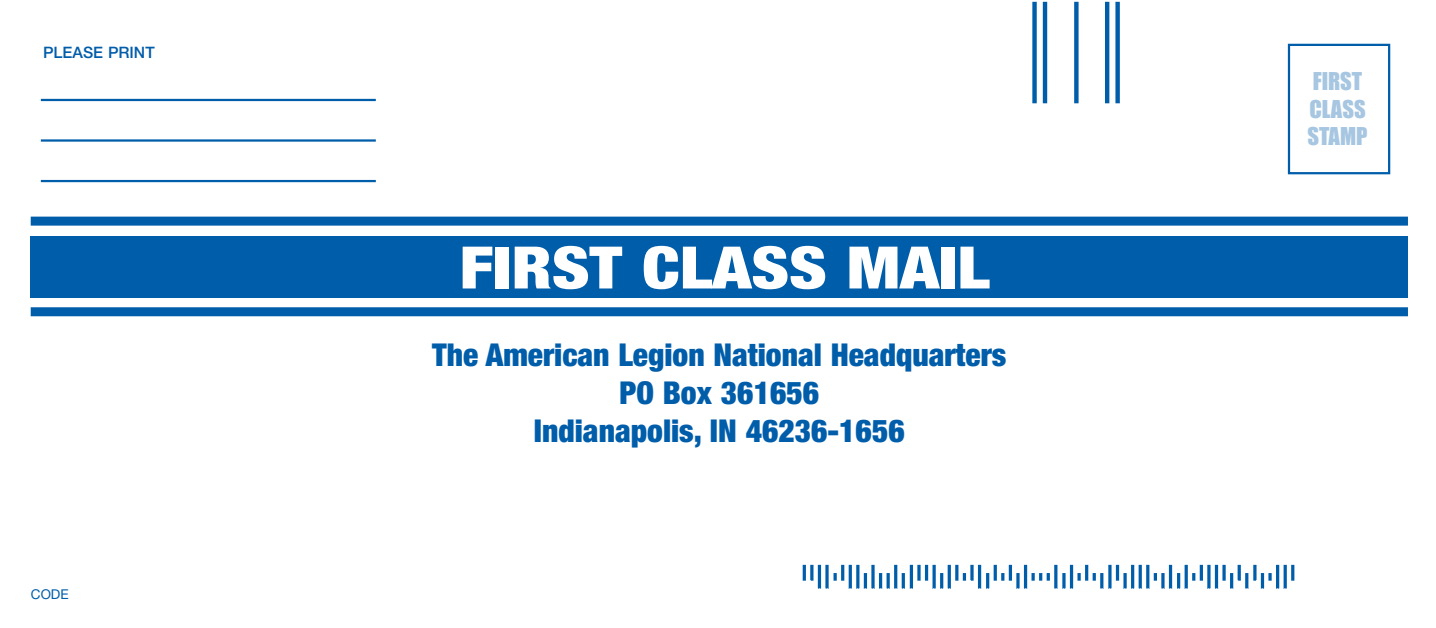
<style>
.page{position:relative;width:1436px;height:628px;background:#fff}
.page>*{position:absolute;margin:0;border:0;box-sizing:border-box;transform-origin:0 0}
.t1{font:900 condensed 58.5px "Helvetica Neue";color:#fff;scale:1.2 1}
.t2{font:900 condensed 31.5px/38px "Helvetica Neue";color:#005daa;text-align:center}
.t3{font:22.5px/27.2px "Impact";color:#a6c6e1}
.t4{font:500 15.75px "Helvetica Neue";color:#005daa}
.t5{font:13.5px "Helvetica Neue";color:#005daa}
</style>
<div class="page">
<div style="left:31px;top:216px;width:1377px;height:9px;background:#005daa"></div>
<div style="left:31px;top:307px;width:1377px;height:9px;background:#005daa"></div>
<div style="left:31px;top:237px;width:1377px;height:61px;background:#005daa"></div>
<div style="left:1288px;top:44px;width:102px;height:130px;background:#fff;border:2px solid #005daa"></div>
<hr style="left:41px;top:99px;width:335px;height:2px;background:#005daa">
<hr style="left:41px;top:139px;width:335px;height:3px;background:#005daa">
<hr style="left:41px;top:180px;width:335px;height:2px;background:#005daa">
<img style="left:802px;top:564px;width:493px;height:25px">
<img style="left:1032px;top:1px;width:88px;height:103px">
<p class="t4" style="left:43px;top:43px;width:113px">PLEASE PRINT</p>
<p class="t5" style="left:31px;top:585px;width:39px">CODE</p>
<h1 class="t1" style="left:459px;top:231px;width:443px">FIRST CLASS MAIL</h1>
<p class="t2" style="left:432px;top:335px;width:576px">The American Legion National Headquarters<br>PO Box 361656<br>Indianapolis, IN 46236-1656</p>
<p class="t3" style="left:1307px;top:67px;width:61px">FIRST<br>CLASS<br>STAMP</p>
</div>
